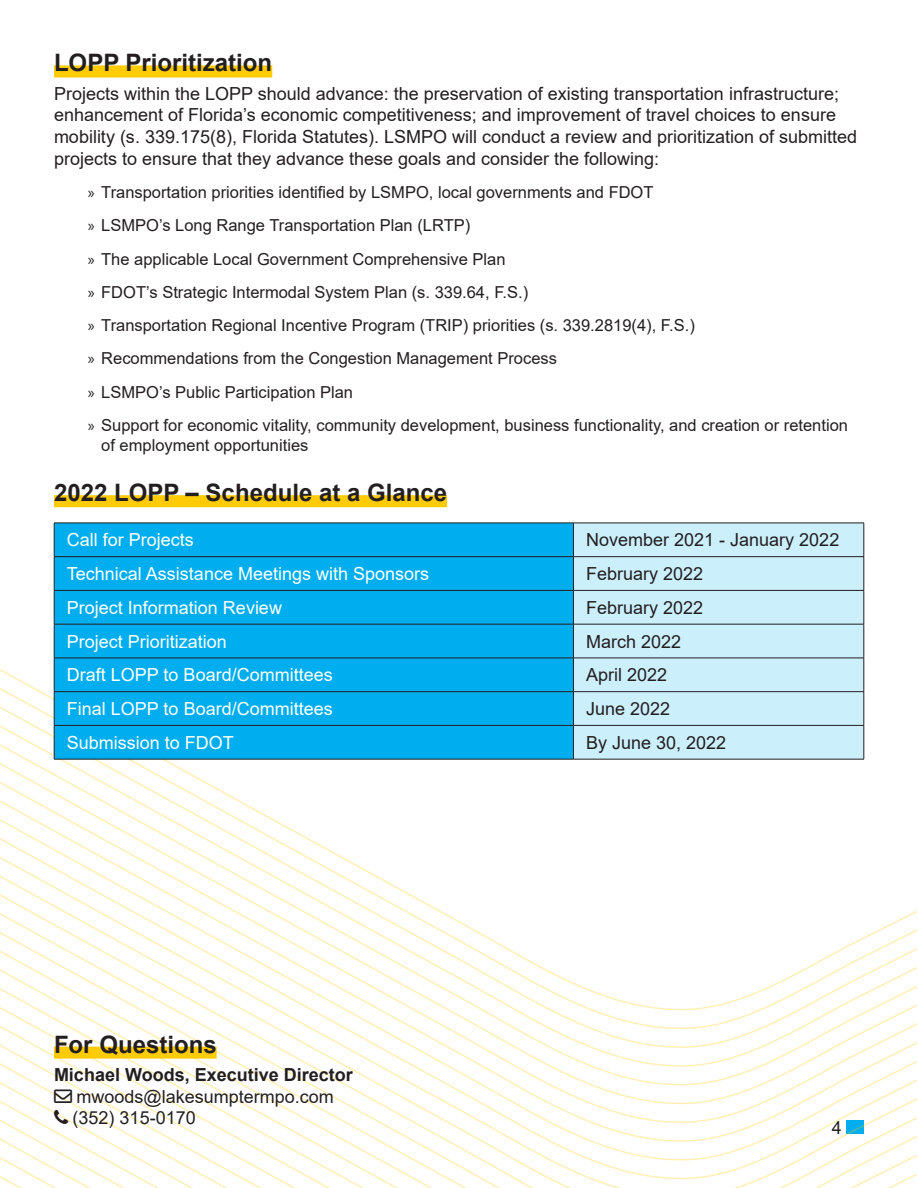
<style>
.page{position:relative;width:918px;height:1188px;background:#fff}
.page>*{position:absolute;margin:0;border:0;box-sizing:border-box;transform-origin:0 0}
.Heading_1{font:700 24px "Arial";color:#231f20}
.Body{font:18px/21.6px "Arial";color:#231f20}
.Table_Body{font:18px "Arial";color:#fff}
.Table_Body-2{font:18px "Arial";color:#231f20}
.Body-2{font:700 18px "Arial";color:#231f20}
.t1{font:16.5px/19.8px "Arial";color:#231f20}
.s1{font-family:"Myriad Pro"}
</style>
<div class="page">
<svg style="left:0;top:646px;width:917px;height:542px"></svg>
<div style="left:54px;top:65px;width:218px;height:12px;background:#ffcb05"></div>
<div style="left:54px;top:495px;width:393px;height:12px;background:#ffcb05"></div>
<div style="left:54px;top:1047px;width:163px;height:12px;background:#ffcb05"></div>
<div style="left:55px;top:524px;width:518px;height:235px;background:#00aeef"></div>
<div style="left:574px;top:524px;width:290px;height:235px;background:#cceffc"></div>
<hr style="left:864px;top:726px;width:1px;height:33px;background:#231f20">
<hr style="left:573px;top:759px;width:291px;height:1px;background:#231f20">
<hr style="left:573px;top:523px;width:1px;height:33px;background:#231f20">
<hr style="left:573px;top:557px;width:1px;height:33px;background:#231f20">
<hr style="left:573px;top:591px;width:1px;height:33px;background:#231f20">
<hr style="left:573px;top:624px;width:1px;height:34px;background:#231f20">
<hr style="left:573px;top:658px;width:1px;height:33px;background:#231f20">
<hr style="left:573px;top:692px;width:1px;height:33px;background:#231f20">
<hr style="left:54px;top:726px;width:1px;height:33px;background:#231f20">
<hr style="left:573px;top:726px;width:1px;height:33px;background:#231f20">
<hr style="left:54px;top:759px;width:519px;height:1px;background:#231f20">
<hr style="left:54px;top:523px;width:519px;height:1px;background:#231f20">
<hr style="left:54px;top:523px;width:1px;height:33px;background:#231f20">
<hr style="left:573px;top:523px;width:291px;height:1px;background:#231f20">
<hr style="left:864px;top:523px;width:1px;height:33px;background:#231f20">
<hr style="left:54px;top:556px;width:519px;height:1px;background:#231f20">
<hr style="left:54px;top:557px;width:1px;height:33px;background:#231f20">
<hr style="left:573px;top:556px;width:291px;height:1px;background:#231f20">
<hr style="left:864px;top:557px;width:1px;height:33px;background:#231f20">
<hr style="left:54px;top:590px;width:519px;height:1px;background:#231f20">
<hr style="left:54px;top:591px;width:1px;height:33px;background:#231f20">
<hr style="left:573px;top:590px;width:291px;height:1px;background:#231f20">
<hr style="left:864px;top:591px;width:1px;height:33px;background:#231f20">
<hr style="left:54px;top:624px;width:519px;height:1px;background:#231f20">
<hr style="left:54px;top:624px;width:1px;height:34px;background:#231f20">
<hr style="left:573px;top:624px;width:291px;height:1px;background:#231f20">
<hr style="left:864px;top:624px;width:1px;height:34px;background:#231f20">
<hr style="left:54px;top:658px;width:519px;height:1px;background:#231f20">
<hr style="left:54px;top:658px;width:1px;height:33px;background:#231f20">
<hr style="left:573px;top:658px;width:291px;height:1px;background:#231f20">
<hr style="left:864px;top:658px;width:1px;height:33px;background:#231f20">
<hr style="left:54px;top:691px;width:519px;height:1px;background:#231f20">
<hr style="left:54px;top:692px;width:1px;height:33px;background:#231f20">
<hr style="left:573px;top:691px;width:291px;height:1px;background:#231f20">
<hr style="left:864px;top:692px;width:1px;height:33px;background:#231f20">
<hr style="left:54px;top:725px;width:519px;height:1px;background:#231f20">
<hr style="left:573px;top:725px;width:291px;height:1px;background:#231f20">
<svg style="left:54px;top:1089px;width:18px;height:14px"></svg>
<svg style="left:54px;top:1110px;width:14px;height:14px"></svg>
<p class="Heading_1" style="left:54px;top:46px;width:220px">LOPP Prioritization</p>
<p class="Body" style="left:54px;top:83px;width:805px">Projects within the LOPP should advance: the preservation of existing transportation infrastructure; enhancement of Florida’s economic competitiveness; and improvement of travel choices to ensure mobility (s. 339.175(8), Florida Statutes). LSMPO will conduct a review and prioritization of submitted projects to ensure that they advance these goals and consider the following:</p>
<p class="t1" style="left:88px;top:182px;width:567px"><span class="s1">»</span> Transportation priorities identified by LSMPO, local governments and FDOT</p>
<p class="t1" style="left:88px;top:215px;width:384px"><span class="s1">»</span> LSMPO’s Long Range Transportation Plan (LRTP)</p>
<p class="t1" style="left:88px;top:249px;width:419px"><span class="s1">»</span> The applicable Local Government Comprehensive Plan</p>
<p class="t1" style="left:88px;top:282px;width:442px"><span class="s1">»</span> FDOT’s Strategic Intermodal System Plan (s. 339.64, F.S.)</p>
<p class="t1" style="left:88px;top:315px;width:609px"><span class="s1">»</span> Transportation Regional Incentive Program (TRIP) priorities (s. 339.2819(4), F.S.)</p>
<p class="t1" style="left:88px;top:349px;width:471px"><span class="s1">»</span> Recommendations from the Congestion Management Process</p>
<p class="t1" style="left:88px;top:382px;width:267px"><span class="s1">»</span> LSMPO’s Public Participation Plan</p>
<p class="t1" style="left:101px;top:415px;width:748px;text-indent:-14px"><span class="s1">»</span> Support for economic vitality, community development, business functionality, and creation or retention of employment opportunities</p>
<p class="Heading_1" style="left:54px;top:476px;width:395px">2022 LOPP – Schedule at a Glance</p>
<p class="Table_Body" style="left:67px;top:528px;width:129px">Call for Projects</p>
<p class="Table_Body-2" style="left:586px;top:528px;width:255px">November 2021 - January 2022</p>
<p class="Table_Body" style="left:67px;top:561px;width:364px">Technical Assistance Meetings with Sponsors</p>
<p class="Table_Body-2" style="left:586px;top:561px;width:119px">February 2022</p>
<p class="Table_Body" style="left:67px;top:595px;width:217px">Project Information Review</p>
<p class="Table_Body-2" style="left:586px;top:595px;width:119px">February 2022</p>
<p class="Table_Body" style="left:67px;top:629px;width:162px">Project Prioritization</p>
<p class="Table_Body-2" style="left:586px;top:629px;width:97px">March 2022</p>
<p class="Table_Body" style="left:67px;top:663px;width:267px">Draft LOPP to Board/Committees</p>
<p class="Table_Body-2" style="left:586px;top:663px;width:83px">April 2022</p>
<p class="Table_Body" style="left:67px;top:696px;width:267px">Final LOPP to Board/Committees</p>
<p class="Table_Body-2" style="left:586px;top:696px;width:86px">June 2022</p>
<p class="Table_Body" style="left:67px;top:730px;width:169px">Submission to FDOT</p>
<p class="Table_Body-2" style="left:586px;top:730px;width:142px">By June 30, 2022</p>
<p class="Heading_1" style="left:54px;top:1027px;width:164px">For Questions</p>
<p class="Body-2" style="left:54px;top:1062px;width:300px">Michael Woods, Executive Director</p>
<p class="Body" style="left:54px;top:1085px;width:281px">■❖●□ mwoods@lakesumptermpo.com</p>
<p class="Body" style="left:73px;top:1107px;width:125px">(352) 315-0170</p>
<p class="Body" style="left:832px;top:1117px;width:12px">4</p>
</div>
